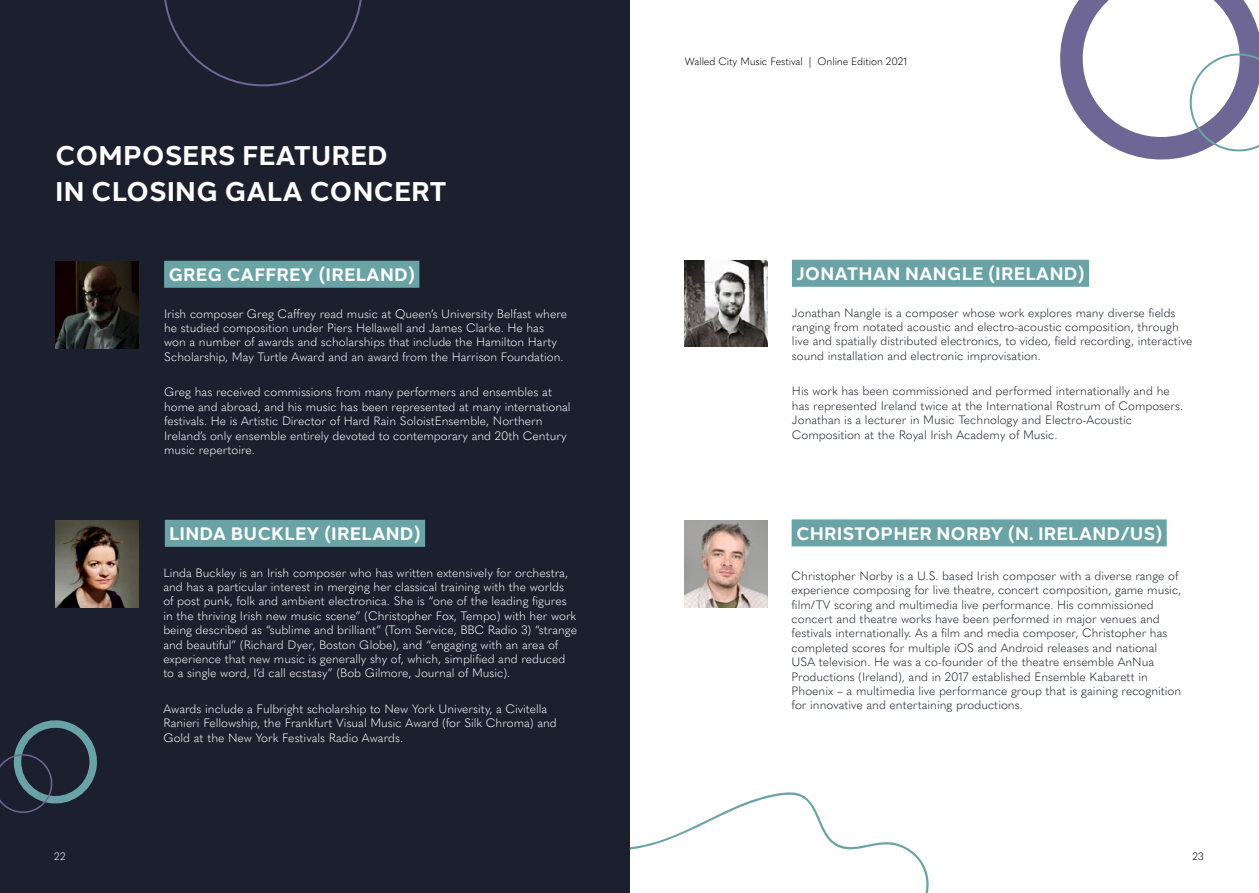
<style>
.page{position:relative;width:1259px;height:893px;background:#fff}
.page>*{position:absolute;margin:0;border:0;box-sizing:border-box;transform-origin:0 0}
.t1{font:700 27px/36px "Halcom";color:#fff}
.t2{font:700 18px "Halcom";letter-spacing:.01em;color:#fff}
.t3{font:300 12px/14.4px "Quasimoda";color:#fff}
.t4{font:300 12px/14.4px "Quasimoda";color:#1c1f2e}
.t5{font:300 10.5px "Quasimoda";letter-spacing:-.01em;color:#000}
.t6{font:300 10.5px "Quasimoda";color:#fff}
</style>
<div class="page">
<svg style="left:629px;top:791px;width:300px;height:102px"></svg>
<div style="left:0;top:0;width:629px;height:893px;background:#1c1f2e"></div>
<svg style="left:1060px;top:0;width:199px;height:160px"></svg>
<svg style="left:164px;top:0;width:198px;height:86px"></svg>
<svg style="left:0;top:720px;width:97px;height:93px"></svg>
<div style="left:792px;top:260px;width:297px;height:27px;background:#69a3a6"></div>
<div style="left:791px;top:519px;width:375px;height:27px;background:#69a3a6"></div>
<img style="left:684px;top:260px;width:83px;height:87px">
<img style="left:684px;top:521px;width:83px;height:86px">
<div style="left:164px;top:261px;width:255px;height:27px;background:#69a3a6"></div>
<div style="left:165px;top:520px;width:260px;height:27px;background:#69a3a6"></div>
<img style="left:55px;top:262px;width:84px;height:86px">
<img style="left:55px;top:521px;width:84px;height:86px">
<p class="t5" style="left:685px;top:54px;width:224px">Walled City Music Festival | Online Edition 2021</p>
<h1 class="t1" style="left:55px;top:135px;width:393px">COMPOSERS FEATURED<br>IN CLOSING GALA CONCERT</h1>
<h2 class="t2" style="left:168px;top:261px;width:248px">GREG CAFFREY (IRELAND)</h2>
<h2 class="t2" style="left:796px;top:260px;width:290px">JONATHAN NANGLE (IRELAND)</h2>
<p class="t3" style="left:164px;top:305px;width:404px">Irish composer Greg Caffrey read music at Queen’s University Belfast where he studied composition under Piers Hellawell and James Clarke. He has won a number of awards and scholarships that include the Hamilton Harty Scholarship, May Turtle Award and an award from the Harrison Foundation.</p>
<p class="t3" style="left:164px;top:384px;width:408px">Greg has received commissions from many performers and ensembles at home and abroad, and his music has been represented at many international festivals. He is Artistic Director of Hard Rain SoloistEnsemble, Northern Ireland’s only ensemble entirely devoted to contemporary and 20th Century music repertoire.</p>
<p class="t4" style="left:792px;top:304px;width:402px">Jonathan Nangle is a composer whose work explores many diverse fields ranging from notated acoustic and electro-acoustic composition, through live and spatially distributed electronics, to video, field recording, interactive sound installation and electronic improvisation.</p>
<p class="t4" style="left:792px;top:383px;width:393px">His work has been commissioned and performed internationally and he has represented Ireland twice at the International Rostrum of Composers.<br>Jonathan is a lecturer in Music Technology and Electro-Acoustic Composition at the Royal Irish Academy of Music.</p>
<h2 class="t2" style="left:169px;top:520px;width:253px">LINDA BUCKLEY (IRELAND)</h2>
<h2 class="t2" style="left:796px;top:519px;width:368px">CHRISTOPHER NORBY (N. IRELAND/US)</h2>
<p class="t3" style="left:163px;top:564px;width:415px">Linda Buckley is an Irish composer who has written extensively for orchestra, and has a particular interest in merging her classical training with the worlds of post punk, folk and ambient electronica. She is “one of the leading figures in the thriving Irish new music scene” (Christopher Fox, Tempo) with her work being described as “sublime and brilliant” (Tom Service, BBC Radio 3) “strange and beautiful” (Richard Dyer, Boston Globe), and “engaging with an area of experience that new music is generally shy of, which, simplified and reduced to a single word, I’d call ecstasy” (Bob Gilmore, Journal of Music).</p>
<p class="t3" style="left:163px;top:701px;width:395px">Awards include a Fulbright scholarship to New York University, a Civitella<br>Ranieri Fellowship, the Frankfurt Visual Music Award (for Silk Chroma) and<br>Gold at the New York Festivals Radio Awards.</p>
<p class="t4" style="left:791px;top:567px;width:391px">Christopher Norby is a U.S. based Irish composer with a diverse range of experience composing for live theatre, concert composition, game music, film/TV scoring and multimedia live performance. His commissioned concert and theatre works have been performed in major venues and festivals internationally. As a film and media composer, Christopher has completed scores for multiple iOS and Android releases and national USA television. He was a co-founder of the theatre ensemble AnNua Productions (Ireland), and in 2017 established Ensemble Kabarett in Phoenix – a multimedia live performance group that is gaining recognition for innovative and entertaining productions.</p>
<p class="t6" style="left:54px;top:848px;width:13px">22</p>
<p class="t5" style="left:1192px;top:848px;width:13px">23</p>
</div>
